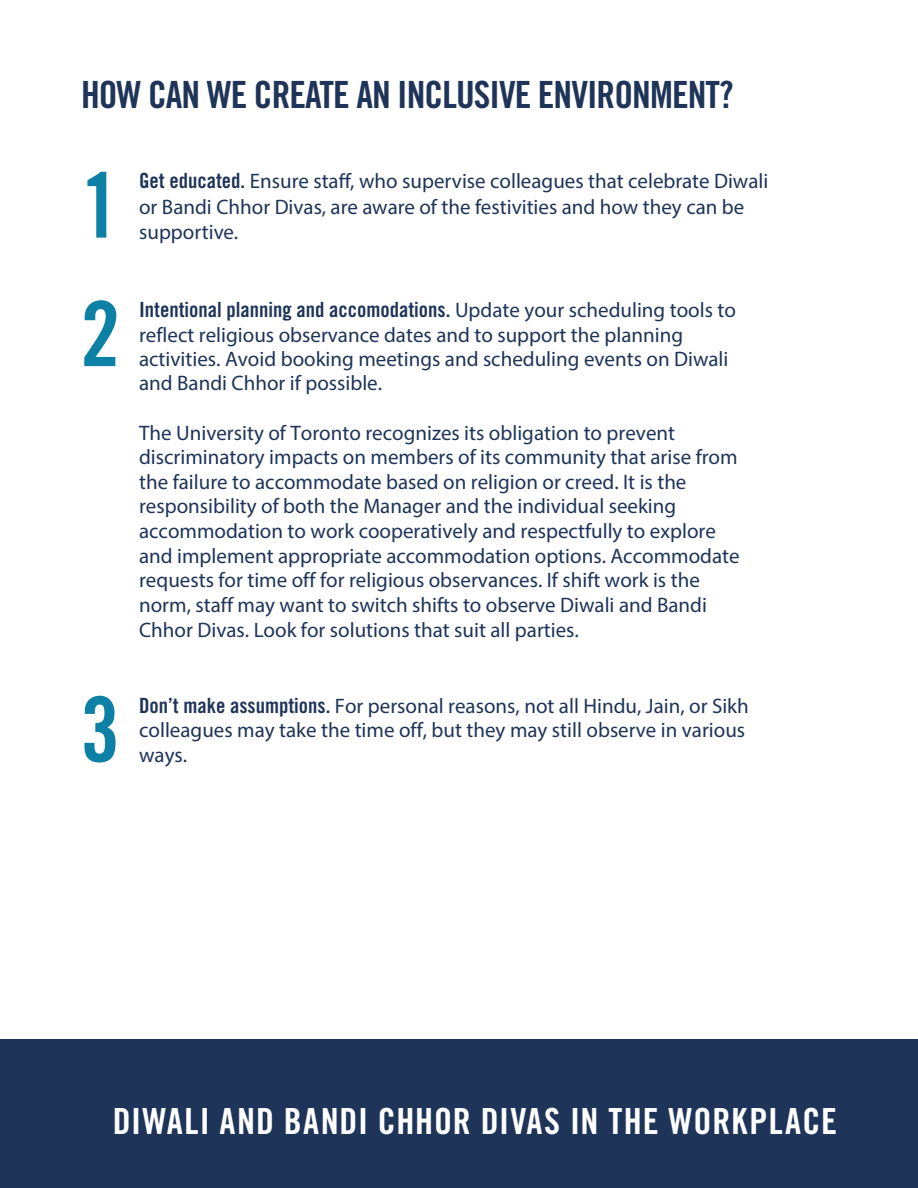
<style>
.page{position:relative;width:918px;height:1188px;background:#fff}
.page>*{position:absolute;margin:0;border:0;box-sizing:border-box;transform-origin:0 0}
.t1{font:90px "Trade Gothic LT Std Bd Cn 20";color:#0d81a5}
.t2{font:37.5px "Trade Gothic LT Std Bd Cn 20";letter-spacing:-.025em;color:#1e3458}
.t3{font:36px "Trade Gothic LT Std Bd Cn 20";letter-spacing:.025em;color:#fff}
.t4{font:21px/24.6px "Myriad Pro";color:#1e3458}
.s1{font-family:"Trade Gothic LT Std Bd Cn 20"}
</style>
<div class="page">
<div style="left:0;top:1040px;width:918px;height:148px;background:#1e3458"></div>
<p class="t2" style="left:81px;top:72px;width:654px">HOW CAN WE CREATE AN INCLUSIVE ENVIRONMENT?</p>
<p class="t1" style="left:80px;top:151px;width:41px">1</p>
<p class="t4" style="left:139px;top:168px;width:631px;line-height:25.2px"><span class="s1">Get educated.</span> Ensure staff, who supervise colleagues that celebrate Diwali or Bandi Chhor Divas, are aware of the festivities and how they can be supportive.</p>
<p class="t1" style="left:80px;top:279px;width:41px">2</p>
<p class="t4" style="left:139px;top:298px;width:598px"><span class="s1">Intentional planning and accomodations.</span> Update your scheduling tools to reflect religious observance dates and to support the planning activities. Avoid booking meetings and scheduling events on Diwali and Bandi Chhor if possible.</p>
<p class="t4" style="left:139px;top:420px;width:602px">The University of Toronto recognizes its obligation to prevent discriminatory impacts on members of its community that arise from the failure to accommodate based on religion or creed. It is the responsibility of both the Manager and the individual seeking accommodation to work cooperatively and respectfully to explore and implement appropriate accommodation options. Accommodate requests for time off for religious observances. If shift work is the norm, staff may want to switch shifts to observe Diwali and Bandi Chhor Divas. Look for solutions that suit all parties.</p>
<p class="t1" style="left:80px;top:675px;width:41px">3</p>
<p class="t4" style="left:139px;top:693px;width:611px"><span class="s1">Don’t make assumptions.</span> For personal reasons, not all Hindu, Jain, or Sikh colleagues may take the time off, but they may still observe in various ways.</p>
<p class="t3" style="left:113px;top:1099px;width:726px">DIWALI AND BANDI CHHOR DIVAS IN THE WORKPLACE</p>
</div>
